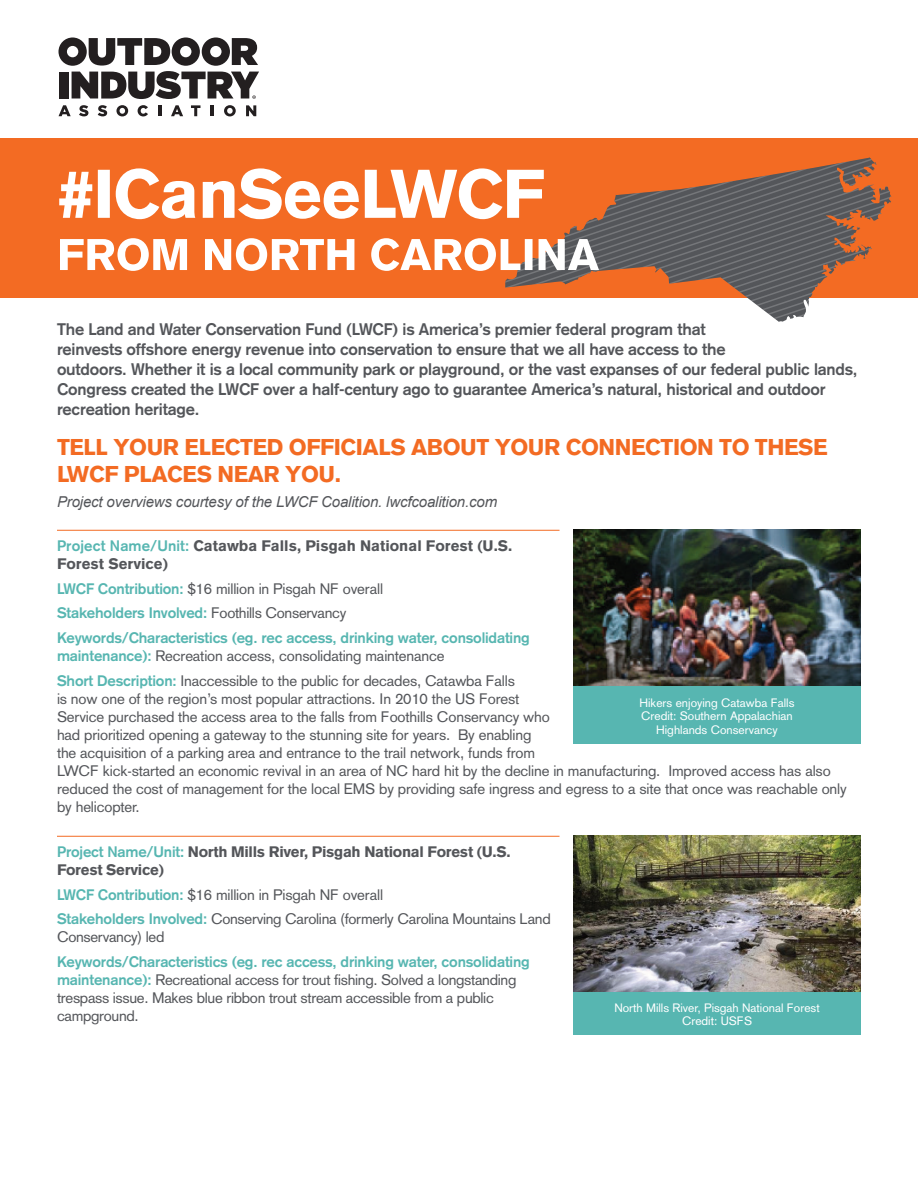
<style>
.page{position:relative;width:918px;height:1188px;background:#fff}
.page>*{position:absolute;margin:0;border:0;box-sizing:border-box;transform-origin:0 0}
.t1{font:900 22.5px/27px "Akzidenz Grotesk";letter-spacing:-.02em;color:#f36b23}
.t2{font:700 16.5px/19.8px "Akzidenz Grotesk";letter-spacing:-.01em;color:#54565a}
.t3{font:15px/18px "Akzidenz Grotesk";letter-spacing:-.01em;color:#54565a}
.t4{font:700 15px/24.8px "Akzidenz Grotesk";letter-spacing:-.01em;color:#57b6b1}
.t5{font:900 15px/18px "Akzidenz Grotesk";letter-spacing:-.02em;color:#54565a}
.t6{font:900 15px/18px "Akzidenz Grotesk";color:#54565a}
.t7{font:italic 15px "Arial";letter-spacing:-.01em;color:#54565a}
.t8{font:12px/13.5px "Akzidenz Grotesk";color:#fff;text-align:center}
.s1{font-weight:700;color:#57b6b1}
.s2{font-weight:400;color:#54565a}
</style>
<div class="page">
<div style="left:0;top:138px;width:918px;height:160px;background:#f36b23"></div>
<svg style="left:868px;top:157px;width:23px;height:96px"></svg>
<svg style="left:505px;top:158px;width:363px;height:164px"></svg>
<svg style="left:60px;top:238px;width:539px;height:33px"></svg>
<svg style="left:59px;top:168px;width:485px;height:51px"></svg>
<svg style="left:59px;top:105px;width:12px;height:11px"></svg>
<svg style="left:79px;top:105px;width:9px;height:11px"></svg>
<svg style="left:98px;top:105px;width:9px;height:11px"></svg>
<svg style="left:116px;top:105px;width:12px;height:11px"></svg>
<svg style="left:138px;top:105px;width:10px;height:11px"></svg>
<svg style="left:158px;top:105px;width:3px;height:11px"></svg>
<svg style="left:171px;top:105px;width:12px;height:11px"></svg>
<svg style="left:191px;top:105px;width:9px;height:11px"></svg>
<svg style="left:211px;top:105px;width:3px;height:11px"></svg>
<svg style="left:224px;top:105px;width:12px;height:11px"></svg>
<svg style="left:246px;top:105px;width:10px;height:11px"></svg>
<svg style="left:58px;top:38px;width:201px;height:61px"></svg>
<hr style="left:57px;top:530px;width:503px;height:1px;background:#f36b23">
<hr style="left:57px;top:836px;width:503px;height:1px;background:#f36b23">
<img style="left:573px;top:530px;width:288px;height:157px">
<div style="left:573px;top:687px;width:288px;height:57px;background:#57b6b1"></div>
<img style="left:573px;top:836px;width:288px;height:157px">
<div style="left:573px;top:993px;width:288px;height:42px;background:#57b6b1"></div>
<p class="t2" style="left:57px;top:320px;width:802px">The Land and Water Conservation Fund (LWCF) is America’s premier federal program that<br>reinvests offshore energy revenue into conservation to ensure that we all have access to the<br>outdoors. Whether it is a local community park or playground, or the vast expanses of our federal public lands, Congress created the LWCF over a half-century ago to guarantee America’s natural, historical and outdoor recreation heritage.</p>
<h1 class="t1" style="left:57px;top:433px;width:772px">TELL YOUR ELECTED OFFICIALS ABOUT YOUR CONNECTION TO THESE<br>LWCF PLACES NEAR YOU.</h1>
<p class="t7" style="left:57px;top:492px;width:442px">Project overviews courtesy of the LWCF Coalition. lwcfcoalition.com</p>
<p class="t6" style="left:57px;top:536px;width:457px"><span class="s1">Project Name/Unit:</span> Catawba Falls, Pisgah National Forest (U.S.<br>Forest Service)</p>
<p class="t4" style="left:57px;top:576px;width:474px">LWCF Contribution: <span class="s2">$16 million in Pisgah NF overall<br></span>Stakeholders Involved: <span class="s2">Foothills Conservancy<br></span>Keywords/Characteristics (eg. rec access, drinking water, consolidating</p>
<p class="t3" style="left:57px;top:643px;width:460px;line-height:24.8px"><span class="s1">maintenance):</span> Recreation access, consolidating maintenance<br><span class="s1">Short Description:</span> Inaccessible to the public for decades, Catawba Falls</p>
<p class="t3" style="left:57px;top:690px;width:791px">is now one of the region’s most popular attractions. In 2010 the US Forest<br>Service purchased the access area to the falls from Foothills Conservancy who<br>had prioritized opening a gateway to the stunning site for years. By enabling<br>the acquisition of a parking area and entrance to the trail network, funds from<br>LWCF kick-started an economic revival in an area of NC hard hit by the decline in manufacturing. Improved access has also reduced the cost of management for the local EMS by providing safe ingress and egress to a site that once was reachable only by helicopter.</p>
<p class="t5" style="left:57px;top:842px;width:455px"><span class="s1">Project Name/Unit:</span> North Mills River, Pisgah National Forest (U.S.<br>Forest Service)</p>
<p class="t3" style="left:57px;top:882px;width:495px;line-height:24.8px"><span class="s1">LWCF Contribution:</span> $16 million in Pisgah NF overall<br><span class="s1">Stakeholders Involved:</span> Conserving Carolina (formerly Carolina Mountains Land</p>
<p class="t3" style="left:57px;top:928px;width:109px">Conservancy) led</p>
<p class="t3" style="left:57px;top:953px;width:474px"><span class="s1">Keywords/Characteristics (eg. rec access, drinking water, consolidating maintenance):</span> Recreational access for trout fishing. Solved a longstanding trespass issue. Makes blue ribbon trout stream accessible from a public campground.</p>
<p class="t8" style="left:640px;top:696px;width:156px">Hikers enjoying Catawba Falls<br>Credit: Southern Appalachian<br>Highlands Conservancy</p>
<p class="t8" style="left:614px;top:1001px;width:207px">North Mills River, Pisgah National Forest<br>Credit: USFS</p>
</div>
